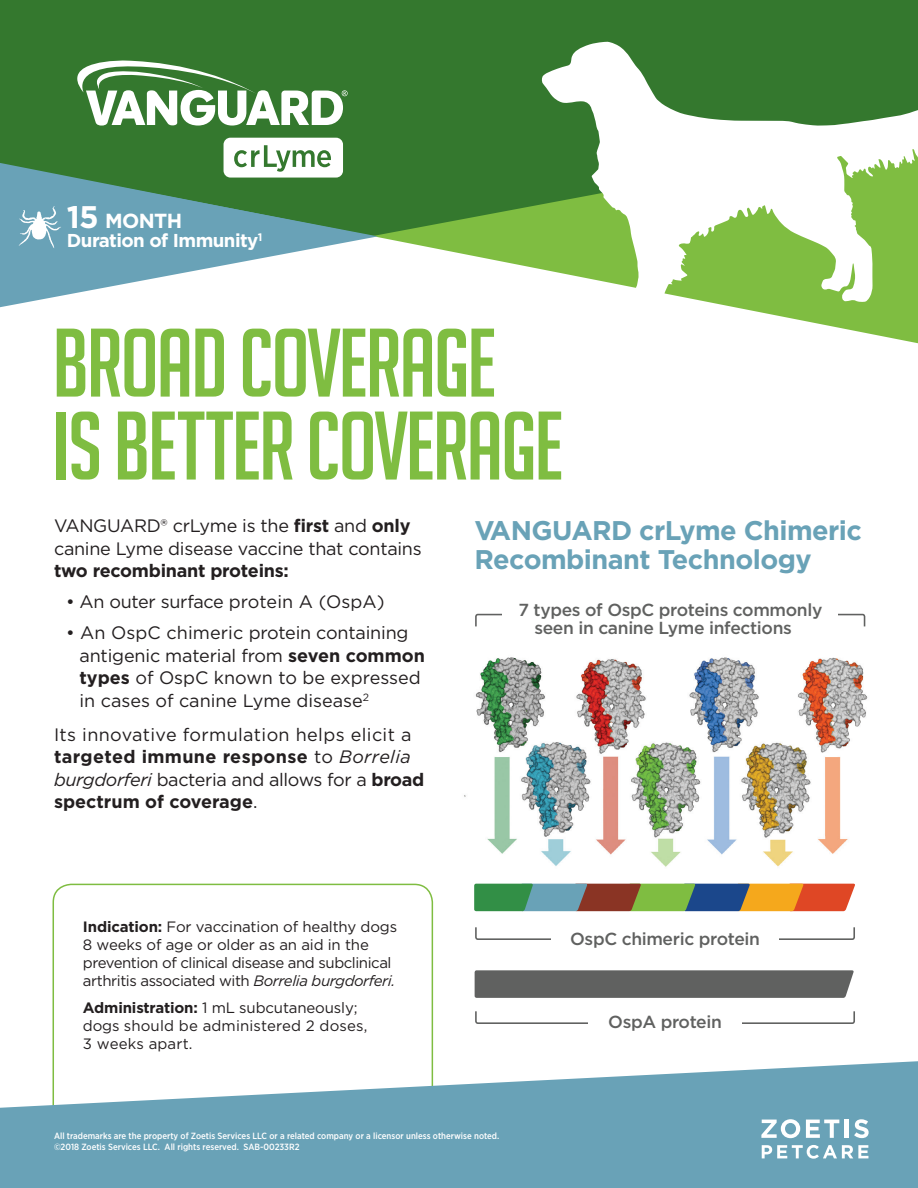
<style>
.page{position:relative;width:918px;height:1188px;background:#fff}
.page>*{position:absolute;margin:0;border:0;box-sizing:border-box;transform-origin:0 0}
.t1{font:94.65px/82.9px "Big Noodle Titling";letter-spacing:-.02em;color:#7fbd41}
.t2{font:700 27px/29.5px "Gotham";letter-spacing:-.02em;color:#69a2b7}
.t3{font:700 20.4px "Gotham";letter-spacing:-.03em;color:#fff}
.t4{font:700 18.6px "Gotham";letter-spacing:-.03em;color:#fff}
.t5{font:18px/22.5px "Gotham";letter-spacing:-.01em;color:#231f20}
.t6{font:18px/22.5px "Gotham";letter-spacing:.02em;color:#231f20}
.t7{font:700 18px "Gotham";letter-spacing:-.015em;color:#231f20}
.t8{font:500 17.4px/18px "Gotham";letter-spacing:-.02em;color:#606160}
.t9{font:15px/18px "Gotham";letter-spacing:-.03em;color:#231f20}
.t10{font:15px/18px "Gotham";letter-spacing:.01em;color:#231f20}
.t11{font:500 9px/10.8px "Gotham Narrow";color:#fff}
.s1{font-size:31.2px}
.s2{font-weight:700}
.s3{font-style:italic}
</style>
<div class="page">
<svg style="left:779px;top:927px;width:76px;height:13px"></svg>
<svg style="left:475px;top:927px;width:76px;height:13px"></svg>
<svg style="left:742px;top:1011px;width:113px;height:13px"></svg>
<svg style="left:475px;top:1011px;width:113px;height:13px"></svg>
<img style="left:464px;top:657px;width:404px;height:210px">
<svg style="left:838px;top:613px;width:28px;height:14px"></svg>
<svg style="left:475px;top:613px;width:27px;height:14px"></svg>
<svg style="left:475px;top:970px;width:379px;height:28px;background:#646564"></svg>
<svg style="left:474px;top:884px;width:381px;height:27px;background:#837c52"></svg>
<svg style="left:744px;top:309px;width:174px;height:34px"></svg>
<svg style="left:0;top:0;width:918px;height:309px;background:#4c8943"></svg>
<svg style="left:541px;top:42px;width:377px;height:263px"></svg>
<svg style="left:0;top:1061px;width:918px;height:127px;fill:#69a2b7"></svg>
<svg style="left:0;top:164px;width:378px;height:143px;fill:#69a2b7"></svg>
<svg style="left:19px;top:206px;width:42px;height:42px"></svg>
<svg style="left:224px;top:138px;width:119px;height:40px"></svg>
<svg style="left:57px;top:59px;width:291px;height:67px"></svg>
<svg style="left:761px;top:1119px;width:39px;height:19px"></svg>
<svg style="left:806px;top:1120px;width:33px;height:18px"></svg>
<hr style="left:845px;top:1120px;width:4px;height:18px;background:#fff">
<svg style="left:854px;top:1119px;width:15px;height:19px"></svg>
<svg style="left:762px;top:1145px;width:106px;height:14px"></svg>
<p class="t3" style="left:67px;top:208px;width:117px"><span class="s1">15</span> MONTH</p>
<p class="t4" style="left:67px;top:229px;width:197px">Duration of Immunity<sup>1</sup></p>
<h1 class="t1" style="left:52px;top:321px;width:512px">BROAD COVERAGE<br>IS BETTER COVERAGE</h1>
<p class="t5" style="left:54px;top:514px;width:369px">VANGUARD® crLyme is the <span class="s2">first</span> and <span class="s2">only </span>canine Lyme disease vaccine that contains</p>
<p class="t7" style="left:54px;top:559px;width:236px">two recombinant proteins:</p>
<p class="t5" style="left:66px;top:590px;width:320px">• An outer surface protein A (OspA)</p>
<p class="t5" style="left:80px;top:621px;width:347px;text-indent:-14px">• An OspC chimeric protein containing antigenic material from <span class="s2">seven common types</span> of OspC known to be expressed in cases of canine Lyme disease<sup>2</sup></p>
<p class="t6" style="left:54px;top:723px;width:372px">Its innovative formulation helps elicit a <span class="s2">targeted immune response</span> to <span class="s3">Borrelia burgdorferi</span> bacteria and allows for a <span class="s2">broad spectrum of coverage</span>.</p>
<p class="t9" style="left:83px;top:917px;width:316px"><span class="s2">Indication:</span> For vaccination of healthy dogs 8 weeks of age or older as an aid in the prevention of clinical disease and subclinical arthritis associated with <span class="s3">Borrelia burgdorferi.</span></p>
<p class="t10" style="left:83px;top:998px;width:286px"><span class="s2">Administration:</span> 1 mL subcutaneously; dogs should be administered 2 doses,<br>3 weeks apart.</p>
<h2 class="t2" style="left:475px;top:515px;width:389px">VANGUARD crLyme Chimeric<br>Recombinant Technology</h2>
<p class="t8" style="left:534px;top:600px;width:290px;text-indent:-16px">7 types of OspC proteins commonly seen in canine Lyme infections</p>
<p class="t8" style="left:570px;top:930px;width:191px">OspC chimeric protein</p>
<p class="t8" style="left:608px;top:1013px;width:115px">OspA protein</p>
<p class="t11" style="left:54px;top:1131px;width:447px">All trademarks are the property of Zoetis Services LLC or a related company or a licensor unless otherwise noted. ©2018 Zoetis Services LLC. All rights reserved. SAB-00233R2</p>
</div>
